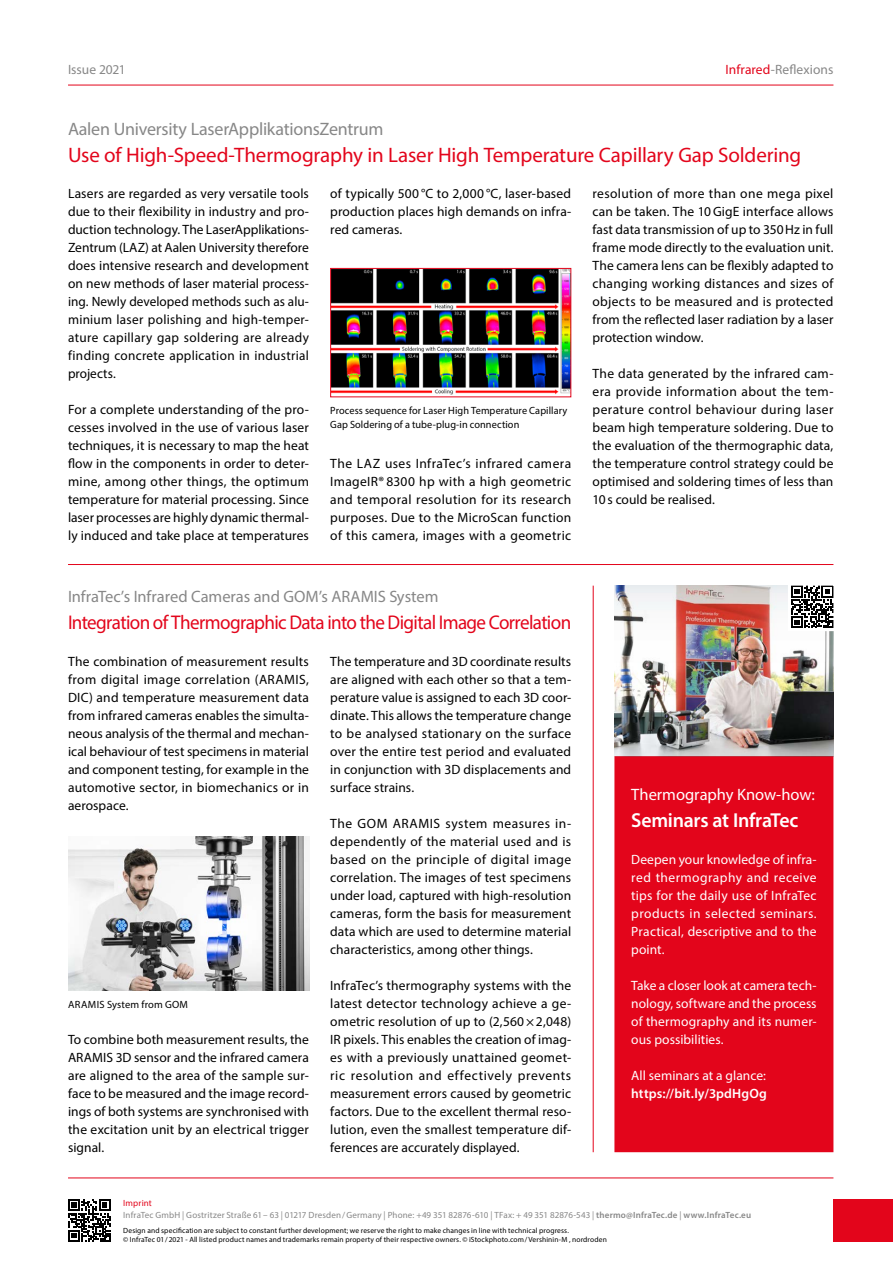
<style>
.page{position:relative;width:893px;height:1263px;background:#fff}
.page>*{position:absolute;margin:0;border:0;box-sizing:border-box;transform-origin:0 0}
.t1{font:21px "Myriad Pro";letter-spacing:-.005em;color:#e3051b}
.t2{font:600 20.25px "Myriad Pro";letter-spacing:-.015em;color:#fff}
.t3{font:19.8px "Myriad Pro";letter-spacing:-.035em;color:#e3051b;scale:.96 1}
.t4{font:18px "Myriad Pro";letter-spacing:-.015em;color:#878787}
.t5{font:16.5px "Myriad Pro";letter-spacing:-.005em;color:#878787}
.t6{font:16.5px "Myriad Pro";color:#fff}
.t7{font:13.5px/18px "Myriad Pro";letter-spacing:.005em;color:#000;text-align:justify}
.t8{font:13.5px/18px "Myriad Pro";letter-spacing:.01em;color:#fff;text-align:justify}
.t9{font:13.5px "Myriad Pro";letter-spacing:.005em;color:#878787}
.t10{font:600 13.5px "Myriad Pro";letter-spacing:.01em;color:#fff}
.t11{font:10.5px/13.5px "Myriad Pro";letter-spacing:.01em;color:#000}
.t12{font:9px/12px "Myriad Pro";letter-spacing:.015em;color:#878787}
.t13{font:7.5px/8.7px "Myriad Pro";letter-spacing:.015em;color:#000}
.s1{color:#e3051b}
.s2{font-weight:600}
</style>
<div class="page">
<hr style="left:68px;top:85px;width:765px;height:1px;background:#e3051b">
<hr style="left:68px;top:564px;width:765px;height:1px;background:#e3051b">
<hr style="left:68px;top:1177px;width:765px;height:1px;background:#e3051b">
<div style="left:833px;top:1199px;width:60px;height:43px;background:#e3051b"></div>
<img style="left:330px;top:268px;width:242px;height:130px">
<img style="left:68px;top:837px;width:241px;height:153px">
<svg style="left:68px;top:1199px;width:43px;height:43px"></svg>
<div style="left:614px;top:756px;width:219px;height:396px;background:#e3051b;border:2px solid #e3051b"></div>
<img style="left:614px;top:586px;width:219px;height:170px">
<hr style="left:593px;top:586px;width:1px;height:566px;background:#e3051b">
<svg style="left:786px;top:585px;width:48px;height:48px"></svg>
<p class="t9" style="left:68px;top:62px;width:59px">Issue 2021</p>
<p class="t9" style="left:726px;top:62px;width:109px"><span class="s1">Infrared</span>-Reflexions</p>
<h3 class="t4" style="left:68px;top:118px;width:317px">Aalen University LaserApplikationsZentrum</h3>
<h1 class="t1" style="left:68px;top:142px;width:735px">Use of High-Speed-Thermography in Laser High Temperature Capillary Gap Soldering</h1>
<p class="t7" style="left:68px;top:184px;width:242px">Lasers are regarded as very versatile tools due to their flexibility in industry and pro&shy;duction technology. The LaserApplikations-Zentrum (LAZ) at Aalen University therefore does intensive research and development on new methods of laser material process&shy;ing. Newly developed methods such as alu&shy;minium laser polishing and high-temper&shy;ature capillary gap soldering are already finding concrete application in industrial projects.</p>
<p class="t7" style="left:68px;top:400px;width:242px">For a complete understanding of the pro&shy;cesses involved in the use of various laser techniques, it is necessary to map the heat flow in the components in order to deter&shy;mine, among other things, the optimum temperature for material processing. Since laser processes are highly dynamic thermal&shy;ly induced and take place at temperatures</p>
<p class="t7" style="left:330px;top:184px;width:242px">of typically 500 °C to 2,000 °C, laser-based production places high demands on infra&shy;red cameras.</p>
<p class="t11" style="left:330px;top:404px;width:239px">Process sequence for Laser High Temperature Capillary<br>Gap Soldering of a tube-plug-in connection</p>
<p class="t7" style="left:330px;top:454px;width:242px">The LAZ uses InfraTec’s infrared camera ImageIR® 8300 hp with a high geometric and temporal resolution for its research purposes. Due to the MicroScan function of this camera, images with a geometric</p>
<p class="t5" style="left:68px;top:587px;width:372px">InfraTec’s Infrared Cameras and GOM’s ARAMIS System</p>
<h3 class="t3" style="left:68px;top:610px;width:526px">Integration of Thermographic Data into the Digital Image Correlation</h3>
<p class="t7" style="left:68px;top:652px;width:242px">The combination of measurement results from digital image correlation (ARAMIS, DIC) and temperature measurement data from infrared cameras enables the simulta&shy;neous analysis of the thermal and mechan&shy;ical behaviour of test specimens in material and component testing, for example in the automotive sector, in biomechanics or in aerospace.</p>
<p class="t11" style="left:68px;top:998px;width:121px">ARAMIS System from GOM</p>
<p class="t7" style="left:68px;top:1030px;width:242px">To combine both measurement results, the ARAMIS 3D sensor and the infrared camera are aligned to the area of the sample sur&shy;face to be measured and the image record&shy;ings of both systems are synchronised with the excitation unit by an electrical trigger signal.</p>
<p class="t7" style="left:330px;top:652px;width:242px">The temperature and 3D coordinate results are aligned with each other so that a tem&shy;perature value is assigned to each 3D coor&shy;dinate. This allows the temperature change to be analysed stationary on the surface over the entire test period and evaluated in conjunction with 3D displacements and surface strains.</p>
<p class="t7" style="left:330px;top:814px;width:242px">The GOM ARAMIS system measures in&shy;dependently of the material used and is based on the principle of digital image correlation. The images of test specimens under load, captured with high-resolution cameras, form the basis for measurement data which are used to determine material characteristics, among other things.</p>
<p class="t7" style="left:330px;top:976px;width:242px">InfraTec’s thermography systems with the latest detector technology achieve a ge&shy;ometric resolution of up to (2,560×2,048)<br>IR pixels. This enables the creation of imag&shy;es with a previously unattained geomet&shy;ric resolution and effectively prevents measurement errors caused by geometric factors. Due to the excellent thermal reso&shy;lution, even the smallest temperature dif&shy;ferences are accurately displayed.</p>
<p class="t7" style="left:592px;top:184px;width:242px">resolution of more than one mega pixel can be taken. The 10GigE interface allows fast data transmission of up to 350Hz in full frame mode directly to the evaluation unit.<br>The camera lens can be flexibly adapted to changing working distances and sizes of objects to be measured and is protected from the reflected laser radiation by a laser protection window.</p>
<p class="t7" style="left:592px;top:364px;width:242px">The data generated by the infrared cam&shy;era provide information about the tem&shy;perature control behaviour during laser beam high temperature soldering. Due to the evaluation of the thermographic data, the temperature control strategy could be optimised and soldering times of less than 10s could be realised.</p>
<p class="t6" style="left:631px;top:784px;width:185px">Thermography Know-how:</p>
<h2 class="t2" style="left:631px;top:807px;width:169px">Seminars at InfraTec</h2>
<p class="t8" style="left:631px;top:850px;width:187px">Deepen your knowledge of infra&shy;red thermography and receive tips for the daily use of InfraTec products in selected seminars.<br>Practical, descriptive and to the point.</p>
<p class="t8" style="left:631px;top:976px;width:187px">Take a closer look at camera tech&shy;nology, software and the process of thermography and its numer&shy;ous possibilities.</p>
<p class="t8" style="left:631px;top:1066px;width:136px">All seminars at a glance:</p>
<p class="t10" style="left:631px;top:1085px;width:137px">https://bit.ly/3pdHgOg</p>
<p class="t12" style="left:123px;top:1197px;width:629px"><span class="s1">Imprint<br></span>InfraTec GmbH | Gostritzer Straße 61– 63 | 01217 Dresden/Germany | Phone: +49 351 82876-610 | TFax: + 49 351 82876-543 | <span class="s2">thermo@InfraTec.de</span> | <span class="s2">www.InfraTec.eu</span></p>
<p class="t13" style="left:123px;top:1226px;width:485px">Design and specification are subject to constant further development; we reserve the right to make changes in line with technical progress.<br>© InfraTec 01/2021 - All listed product names and trademarks remain property of their respective owners. © iStockphoto.com/Vershinin-M , nordroden</p>
</div>
